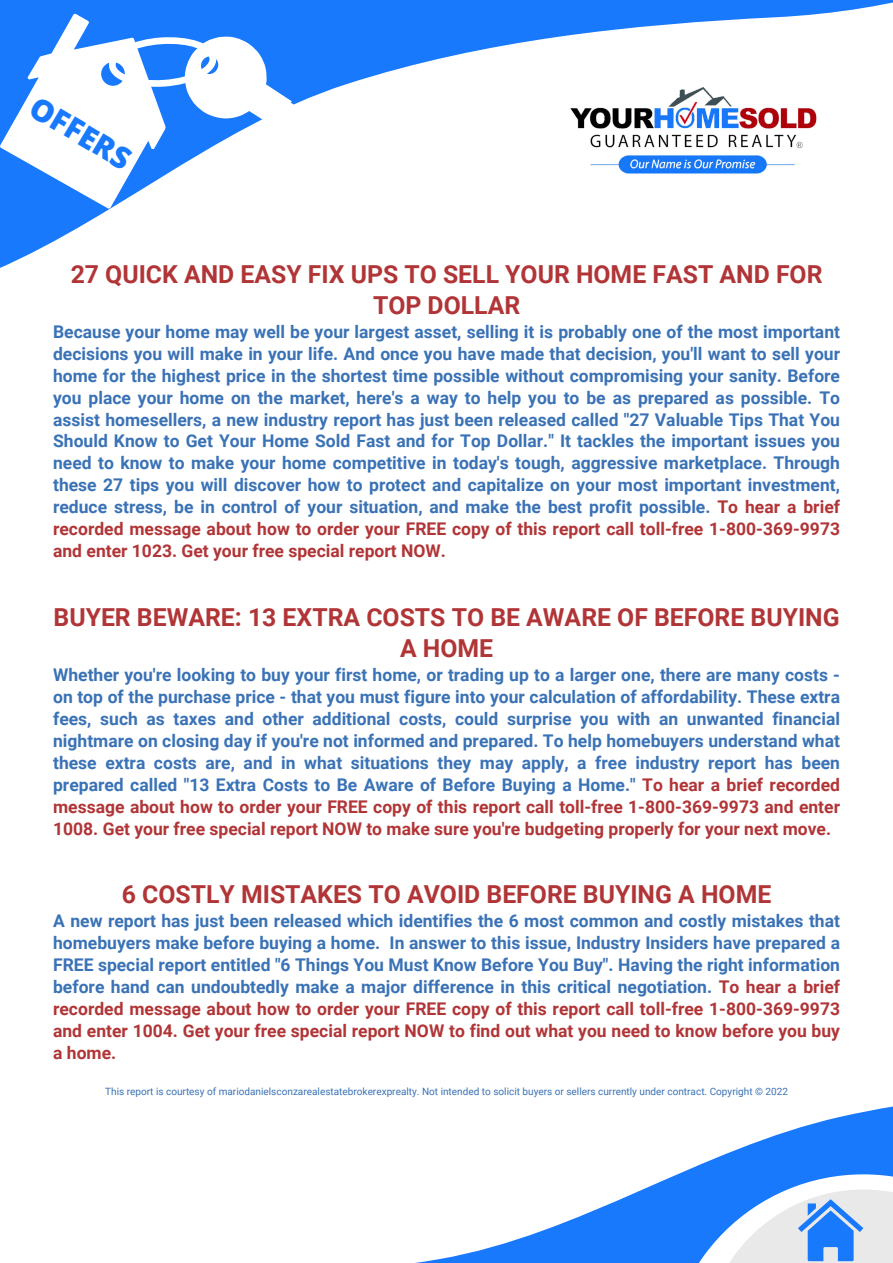
<style>
.page{position:relative;width:893px;height:1263px;background:#fff}
.page>*{position:absolute;margin:0;border:0;box-sizing:border-box;transform-origin:0 0}
.t1{font:800 30.53px "Open Sans";color:#1879fd}
.t2{font:700 24.83px/30.9px "Roboto";color:#b13537;text-align:center}
.t3{font:700 17.48px/21.9px "Roboto";color:#3a72b6;text-align:justify}
.t4{font:10.05px "Roboto";color:#3a72b6}
.s1{color:#b13537}
</style>
<div class="page">
<svg style="left:415px;top:1106px;width:478px;height:157px"></svg>
<svg style="left:0;top:0;width:893px;height:268px"></svg>
<svg style="left:666px;top:1174px;width:227px;height:89px;fill:#1879fd"></svg>
<svg style="left:704px;top:1189px;width:189px;height:74px;fill:#e9e9ec"></svg>
<svg style="left:798px;top:1199px;width:65px;height:62px;background:#79adf3"></svg>
<img style="left:547px;top:67px;width:293px;height:127px">
<svg style="left:0;top:14px;width:347px;height:195px"></svg>
<h1 class="t1" style="left:44px;top:86px;width:114px;rotate:31deg">OFFERS</h1>
<h2 class="t2" style="left:71px;top:259px;width:753px">27 QUICK AND EASY FIX UPS TO SELL YOUR HOME FAST AND FOR<br>TOP DOLLAR</h2>
<p class="t3" style="left:53px;top:321px;width:788px">Because your home may well be your largest asset, selling it is probably one of the most important decisions you will make in your life. And once you have made that decision, you'll want to sell your home for the highest price in the shortest time possible without compromising your sanity. Before you place your home on the market, here's a way to help you to be as prepared as possible. To assist homesellers, a new industry report has just been released called "27 Valuable Tips That You Should Know to Get Your Home Sold Fast and for Top Dollar." It tackles the important issues you need to know to make your home competitive in today's tough, aggressive marketplace. Through these 27 tips you will discover how to protect and capitalize on your most important investment, reduce stress, be in control of your situation, and make the best profit possible. <span class="s1">To hear a brief recorded message about how to order your FREE copy of this report call toll-free 1-800-369-9973 and enter 1023. Get your free special report NOW.</span></p>
<h2 class="t2" style="left:54px;top:602px;width:787px">BUYER BEWARE: 13 EXTRA COSTS TO BE AWARE OF BEFORE BUYING<br>A HOME</h2>
<p class="t3" style="left:53px;top:664px;width:788px">Whether you're looking to buy your first home, or trading up to a larger one, there are many costs - on top of the purchase price - that you must figure into your calculation of affordability. These extra fees, such as taxes and other additional costs, could surprise you with an unwanted financial nightmare on closing day if you're not informed and prepared. To help homebuyers understand what these extra costs are, and in what situations they may apply, a free industry report has been prepared called "13 Extra Costs to Be Aware of Before Buying a Home." <span class="s1">To hear a brief recorded message about how to order your FREE copy of this report call toll-free 1-800-369-9973 and enter 1008. Get your free special report NOW to make sure you're budgeting properly for your next move.</span></p>
<h2 class="t2" style="left:122px;top:879px;width:651px">6 COSTLY MISTAKES TO AVOID BEFORE BUYING A HOME</h2>
<p class="t3" style="left:53px;top:910px;width:788px">A new report has just been released which identifies the 6 most common and costly mistakes that homebuyers make before buying a home. In answer to this issue, Industry Insiders have prepared a FREE special report entitled "6 Things You Must Know Before You Buy". Having the right information before hand can undoubtedly make a major difference in this critical negotiation. <span class="s1">To hear a brief recorded message about how to order your FREE copy of this report call toll-free 1-800-369-9973 and enter 1004. Get your free special report NOW to find out what you need to know before you buy a home.</span></p>
<p class="t4" style="left:105px;top:1086px;width:684px">This report is courtesy of mariodanielsconzarealestatebrokerexprealty. Not intended to solicit buyers or sellers currently under contract. Copyright © 2022</p>
</div>
